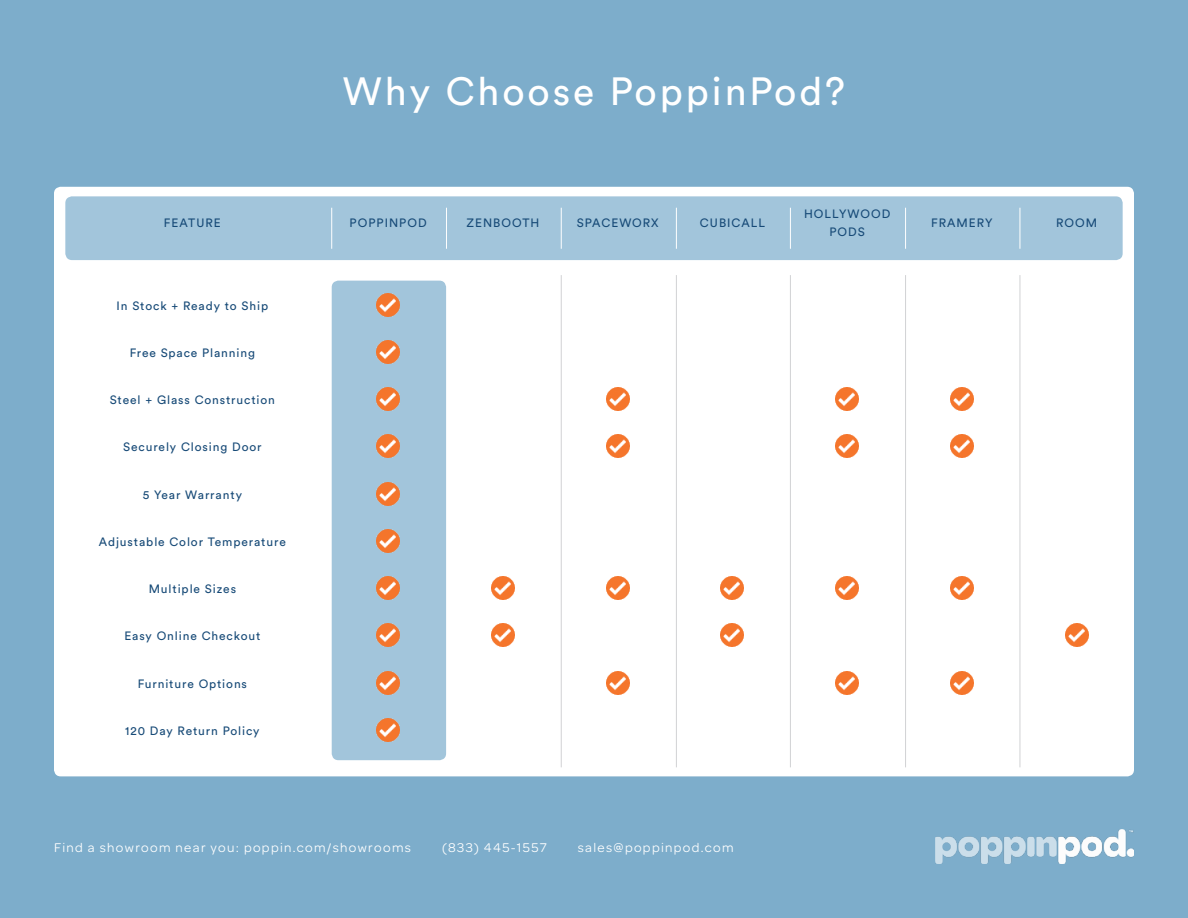
<style>
.page{position:relative;width:1188px;height:918px;background:#7dadcb}
.page>*{position:absolute;margin:0;border:0;box-sizing:border-box;transform-origin:0 0}
.t1{font:39px "Circular Pro";letter-spacing:.075em;color:#fff}
.t2{font:13.5px "Omnes";letter-spacing:.1em;color:#fff}
.t3{font:12px/18px "Circular Pro";letter-spacing:.075em;color:#174a77;text-align:center}
</style>
<div class="page">
<div style="left:54px;top:187px;width:1080px;height:589px;background:#fff;border-radius:7px"></div>
<div style="left:65px;top:196px;width:1058px;height:64px;background:#a2c5db;border-radius:7px"></div>
<div style="left:332px;top:281px;width:114px;height:479px;background:#a2c5db;border-radius:7px"></div>
<img style="left:377px;top:293px;width:23px;height:23px">
<img style="left:377px;top:340px;width:23px;height:23px">
<img style="left:377px;top:388px;width:23px;height:23px">
<img style="left:606px;top:388px;width:23px;height:23px">
<img style="left:836px;top:388px;width:23px;height:23px">
<img style="left:950px;top:388px;width:23px;height:23px">
<img style="left:377px;top:435px;width:23px;height:23px">
<img style="left:606px;top:435px;width:23px;height:23px">
<img style="left:836px;top:435px;width:23px;height:23px">
<img style="left:950px;top:435px;width:23px;height:23px">
<img style="left:377px;top:482px;width:23px;height:23px">
<img style="left:377px;top:529px;width:23px;height:23px">
<img style="left:377px;top:577px;width:23px;height:23px">
<img style="left:491px;top:577px;width:23px;height:23px">
<img style="left:606px;top:577px;width:23px;height:23px">
<img style="left:721px;top:577px;width:23px;height:23px">
<img style="left:836px;top:577px;width:23px;height:23px">
<img style="left:950px;top:577px;width:23px;height:23px">
<img style="left:377px;top:624px;width:23px;height:23px">
<img style="left:491px;top:624px;width:23px;height:23px">
<img style="left:721px;top:624px;width:23px;height:23px">
<img style="left:1065px;top:624px;width:23px;height:23px">
<img style="left:377px;top:671px;width:23px;height:23px">
<img style="left:606px;top:671px;width:23px;height:23px">
<img style="left:836px;top:671px;width:23px;height:23px">
<img style="left:950px;top:671px;width:23px;height:23px">
<img style="left:377px;top:718px;width:23px;height:23px">
<hr style="left:331px;top:208px;width:1px;height:41px;background:#fff">
<hr style="left:561px;top:208px;width:1px;height:41px;background:#fff">
<hr style="left:561px;top:275px;width:1px;height:492px;background:#d1d2d4">
<hr style="left:676px;top:275px;width:1px;height:492px;background:#d1d2d4">
<hr style="left:790px;top:275px;width:1px;height:492px;background:#d1d2d4">
<hr style="left:905px;top:275px;width:1px;height:492px;background:#d1d2d4">
<hr style="left:1020px;top:275px;width:1px;height:492px;background:#d1d2d4">
<hr style="left:790px;top:208px;width:1px;height:41px;background:#fff">
<hr style="left:1020px;top:208px;width:1px;height:41px;background:#fff">
<hr style="left:446px;top:208px;width:1px;height:41px;background:#fff">
<hr style="left:676px;top:208px;width:1px;height:41px;background:#fff">
<hr style="left:905px;top:208px;width:1px;height:41px;background:#fff">
<img style="left:935px;top:830px;width:199px;height:34px">
<p class="t1" style="left:343px;top:65px;width:504px">Why Choose PoppinPod?</p>
<p class="t3" style="left:164px;top:213px;width:58px">FEATURE</p>
<p class="t3" style="left:350px;top:213px;width:79px">POPPINPOD</p>
<p class="t3" style="left:466px;top:213px;width:74px">ZENBOOTH</p>
<p class="t3" style="left:577px;top:213px;width:84px">SPACEWORX</p>
<p class="t3" style="left:700px;top:213px;width:67px">CUBICALL</p>
<p class="t3" style="left:804px;top:204px;width:88px">HOLLYWOOD<br>PODS</p>
<p class="t3" style="left:931px;top:213px;width:63px">FRAMERY</p>
<p class="t3" style="left:1056px;top:213px;width:43px">ROOM</p>
<p class="t3" style="left:117px;top:296px;width:153px">In Stock + Ready to Ship</p>
<p class="t3" style="left:130px;top:343px;width:127px">Free Space Planning</p>
<p class="t3" style="left:110px;top:390px;width:167px">Steel + Glass Construction</p>
<p class="t3" style="left:123px;top:438px;width:140px">Securely Closing Door</p>
<p class="t3" style="left:143px;top:485px;width:101px">5 Year Warranty</p>
<p class="t3" style="left:99px;top:532px;width:188px">Adjustable Color Temperature</p>
<p class="t3" style="left:149px;top:579px;width:89px">Multiple Sizes</p>
<p class="t3" style="left:124px;top:627px;width:137px">Easy Online Checkout</p>
<p class="t3" style="left:138px;top:674px;width:111px">Furniture Options</p>
<p class="t3" style="left:125px;top:721px;width:136px">120 Day Return Policy</p>
<p class="t2" style="left:54px;top:838px;width:359px">Find a showroom near you: poppin.com/showrooms</p>
<p class="t2" style="left:442px;top:838px;width:106px">(833) 445-1557</p>
<p class="t2" style="left:578px;top:838px;width:157px">sales@poppinpod.com</p>
</div>
